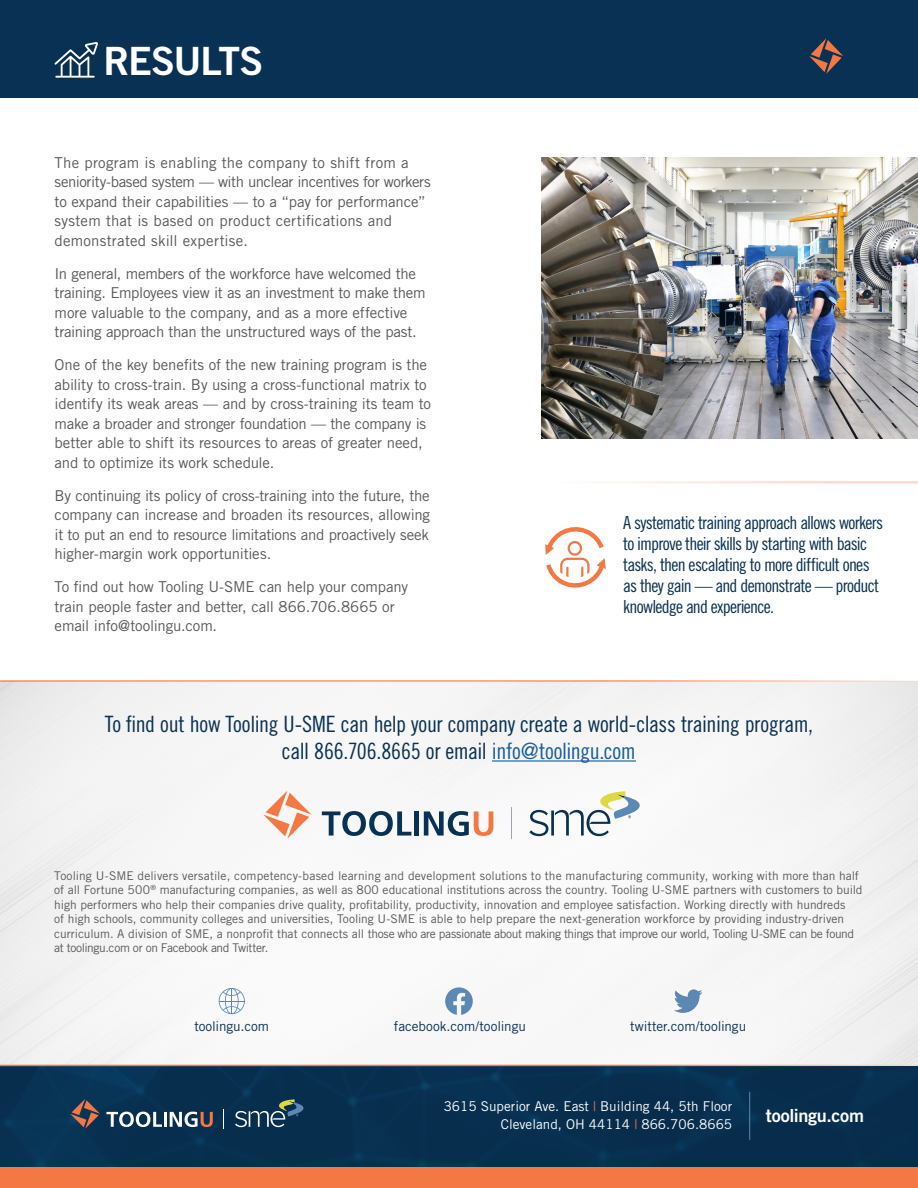
<style>
.page{position:relative;width:918px;height:1188px;background:#fff}
.page>*{position:absolute;margin:0;border:0;box-sizing:border-box;transform-origin:0 0}
.t1{font:39px "Trade Gothic LT Std Bd 2";letter-spacing:-.035em;color:#fff}
.t2{font:22.5px/27px "Trade Gothic LT Std Cn 18";letter-spacing:-.015em;color:#093153;text-align:center}
.t3{font:18px/21px "Trade Gothic LT Std Cn 18";letter-spacing:-.045em;color:#093153}
.t4{font:18px "Trade Gothic LT Std Bd 2";letter-spacing:-.015em;color:#fff}
.t5{font:15px/19.5px "Trade Gothic LT Std";letter-spacing:-.01em;color:#57585a}
.Light_Blue_Text{font:13.5px/18px "Trade Gothic LT Std";color:#fff;text-align:right}
.t6{font:13.5px "Trade Gothic LT Std";letter-spacing:-.005em;color:#093153}
.t7{font:12px/14.4px "Trade Gothic LT Std";letter-spacing:-.005em;color:#57585a}
.s1{color:#175d9e}
.s2{color:#f37843}
</style>
<div class="page">
<div style="left:0;top:0;width:918px;height:97px;background:#093153"></div>
<img style="left:541px;top:157px;width:377px;height:282px">
<svg style="left:54px;top:42px;width:44px;height:36px"></svg>
<hr style="left:467px;top:481px;width:451px;height:2px;background:#f37843">
<hr style="left:0;top:680px;width:918px;height:2px;background:#f37843">
<svg style="left:545px;top:527px;width:61px;height:61px"></svg>
<div style="left:0;top:681px;width:918px;height:384px;background:#f6f6f6"></div>
<img style="left:0;top:1066px;width:918px;height:101px">
<hr style="left:0;top:1065px;width:918px;height:1px;background:#f37843">
<hr style="left:749px;top:1092px;width:1px;height:48px;background:#5989b4">
<svg style="left:70px;top:1099px;width:30px;height:30px"></svg>
<svg style="left:106px;top:1112px;width:56px;height:15px"></svg>
<hr style="left:164px;top:1112px;width:3px;height:15px;background:#fff">
<svg style="left:170px;top:1112px;width:43px;height:15px"></svg>
<svg style="left:235px;top:1099px;width:69px;height:28px"></svg>
<svg style="left:224px;top:1109px;width:1px;height:19px"></svg>
<div style="left:0;top:1167px;width:918px;height:21px;background:#f37843"></div>
<hr style="left:492px;top:760px;width:144px;height:2px;background:#175d9e">
<svg style="left:263px;top:791px;width:49px;height:48px"></svg>
<svg style="left:322px;top:811px;width:89px;height:25px"></svg>
<div style="left:414px;top:811px;width:5px;height:25px;background:#093153"></div>
<svg style="left:424px;top:811px;width:69px;height:25px"></svg>
<svg style="left:529px;top:791px;width:111px;height:45px"></svg>
<hr style="left:511px;top:807px;width:1px;height:31px;background:#9da4b0">
<svg style="left:445px;top:987px;width:28px;height:28px"></svg>
<svg style="left:674px;top:989px;width:29px;height:24px"></svg>
<svg style="left:219px;top:988px;width:26px;height:26px"></svg>
<svg style="left:809px;top:38px;width:34px;height:36px"></svg>
<p class="t1" style="left:104px;top:37px;width:161px">RESULTS</p>
<p class="t5" style="left:55px;top:153px;width:378px">The program is enabling the company to shift from a seniority-based system — with unclear incentives for workers to expand their capabilities — to a “pay for performance” system that is based on product certifications and demonstrated skill expertise.</p>
<p class="t5" style="left:55px;top:264px;width:373px">In general, members of the workforce have welcomed the training. Employees view it as an investment to make them more valuable to the company, and as a more effective training approach than the unstructured ways of the past.</p>
<p class="t5" style="left:55px;top:355px;width:378px">One of the key benefits of the new training program is the ability to cross-train. By using a cross-functional matrix to identify its weak areas — and by cross-training its team to make a broader and stronger foundation — the company is better able to shift its resources to areas of greater need, and to optimize its work schedule.</p>
<p class="t5" style="left:55px;top:486px;width:377px;text-align:justify">By continuing its policy of cross-training into the future, the company can increase and broaden its resources, allowing it to put an end to resource limitations and proactively seek higher-margin work opportunities.</p>
<p class="t5" style="left:55px;top:577px;width:355px">To find out how Tooling U-SME can help your company train people faster and better, call 866.706.8665 or email info@toolingu.com.</p>
<p class="t3" style="left:623px;top:512px;width:262px">A systematic training approach allows workers to improve their skills by starting with basic tasks, then escalating to more difficult ones as they gain — and demonstrate — product knowledge and experience.</p>
<p class="t2" style="left:105px;top:710px;width:710px">To find out how Tooling U-SME can help your company create a world-class training program, call 866.706.8665 or email <span class="s1">info@toolingu.com</span></p>
<p class="t7" style="left:54px;top:868px;width:810px">Tooling U-SME delivers versatile, competency-based learning and development solutions to the manufacturing community, working with more than half of all Fortune 500<sup>®</sup> manufacturing companies, as well as 800 educational institutions across the country. Tooling U-SME partners with customers to build high performers who help their companies drive quality, profitability, productivity, innovation and employee satisfaction. Working directly with hundreds<br>of high schools, community colleges and universities, Tooling U-SME is able to help prepare the next-generation workforce by providing industry-driven curriculum. A division of SME, a nonprofit that connects all those who are passionate about making things that improve our world, Tooling U-SME can be found at toolingu.com or on Facebook and Twitter.</p>
<p class="t6" style="left:194px;top:1018px;width:76px">toolingu.com</p>
<p class="t6" style="left:394px;top:1018px;width:133px">facebook.com/toolingu</p>
<p class="t6" style="left:630px;top:1018px;width:118px">twitter.com/toolingu</p>
<p class="Light_Blue_Text" style="left:444px;top:1097px;width:290px">3615 Superior Ave. East <span class="s2">|</span> Building 44, 5th Floor<br>Cleveland, OH 44114 <span class="s2">|</span> 866.706.8665</p>
<p class="t4" style="left:766px;top:1105px;width:100px">toolingu.com</p>
</div>
